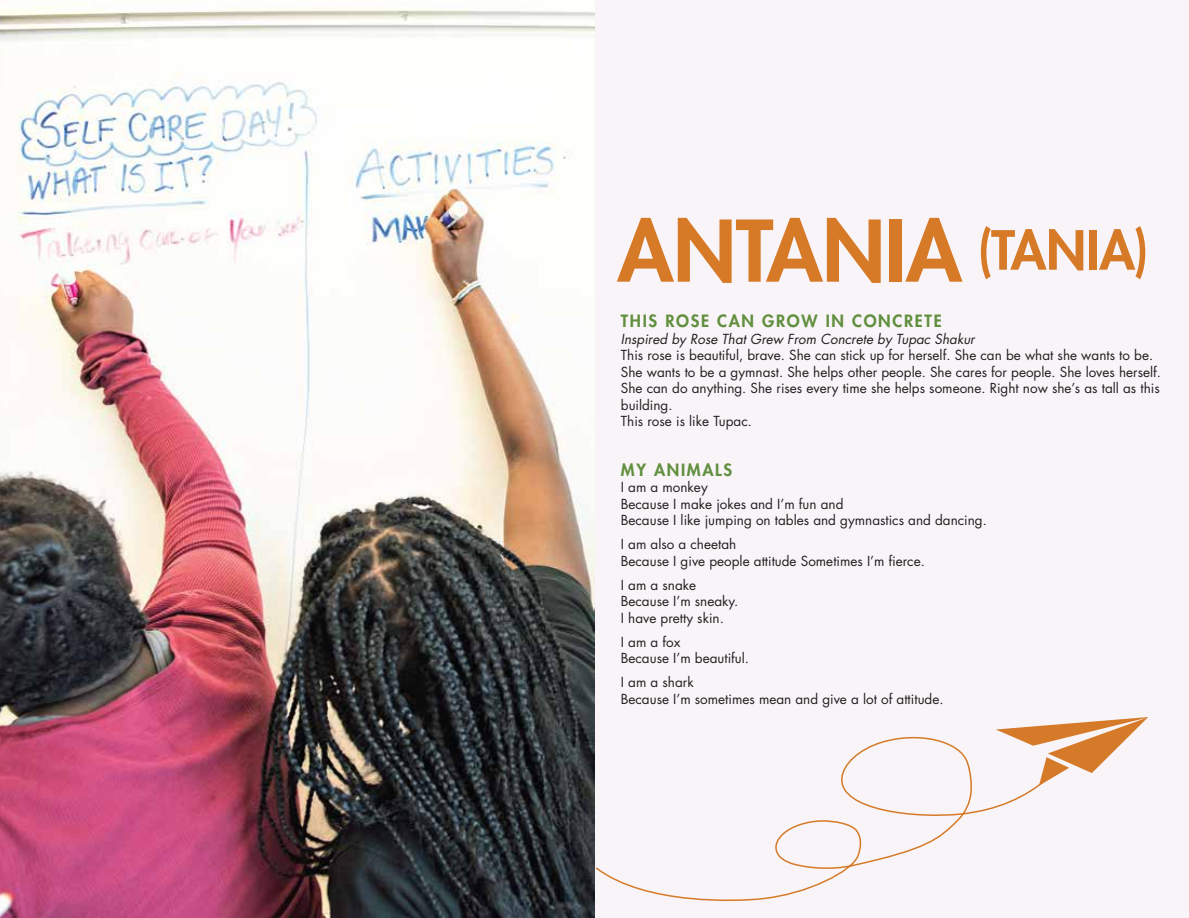
<style>
.page{position:relative;width:1189px;height:918px;background:#fff}
.page>*{position:absolute;margin:0;border:0;box-sizing:border-box;transform-origin:0 0}
.t1{font:800 82.5px "Futura Std";color:#d67a28}
.t2{font:800 16.5px "Futura Std";letter-spacing:.1em;color:#608f3e}
.t3{font:13.5px/16.5px "Futura Std";color:#231f20}
.t4{font:italic 13.5px "Futura Std";color:#231f20}
.s1{font-size:52.5px}
</style>
<div class="page">
<img style="left:0;top:6px;width:594px;height:912px">
<div style="left:594px;top:0;width:594px;height:918px;background:#f9f4f8"></div>
<svg style="left:996px;top:717px;width:152px;height:64px"></svg>
<svg style="left:594px;top:731px;width:454px;height:175px"></svg>
<h1 class="t1" style="left:617px;top:199px;width:533px">ANTANIA <span class="s1">(TANIA)</span></h1>
<p class="t2" style="left:621px;top:311px;width:322px">THIS ROSE CAN GROW IN CONCRETE</p>
<p class="t4" style="left:621px;top:330px;width:355px">Inspired by Rose That Grew From Concrete by Tupac Shakur</p>
<p class="t3" style="left:621px;top:347px;width:541px">This rose is beautiful, brave. She can stick up for herself. She can be what she wants to be.<br>She wants to be a gymnast. She helps other people. She cares for people. She loves herself.<br>She can do anything. She rises every time she helps someone. Right now she’s as tall as this building.<br>This rose is like Tupac.</p>
<p class="t2" style="left:621px;top:459px;width:113px">MY ANIMALS</p>
<p class="t3" style="left:621px;top:479px;width:367px">I am a monkey<br>Because I make jokes and I’m fun and<br>Because I like jumping on tables and gymnastics and dancing.</p>
<p class="t3" style="left:621px;top:536px;width:305px">I am also a cheetah<br>Because I give people attitude Sometimes I’m fierce.</p>
<p class="t3" style="left:621px;top:577px;width:119px">I am a snake<br>Because I’m sneaky.<br>I have pretty skin.</p>
<p class="t3" style="left:621px;top:634px;width:130px">I am a fox<br>Because I’m beautiful.</p>
<p class="t3" style="left:621px;top:674px;width:324px">I am a shark<br>Because I’m sometimes mean and give a lot of attitude.</p>
</div>
